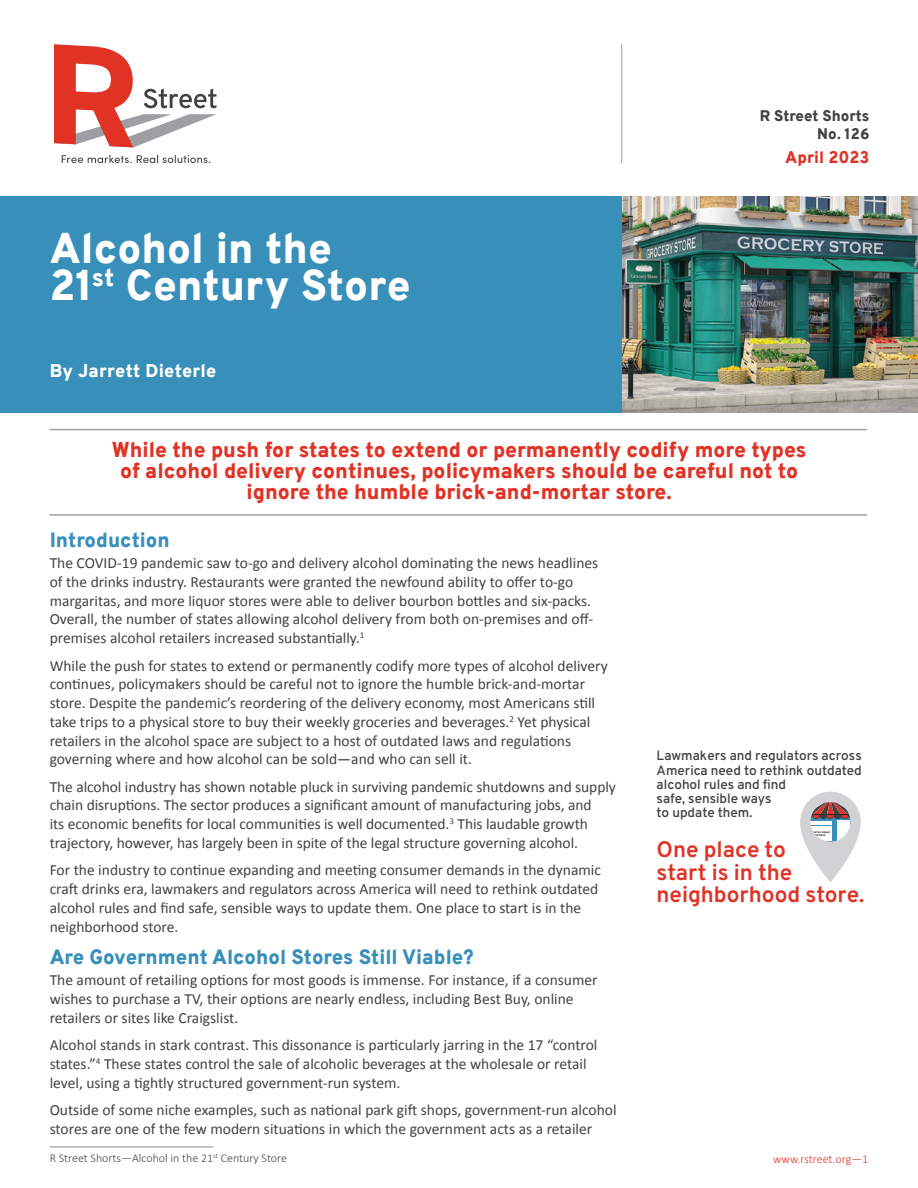
<style>
.page{position:relative;width:918px;height:1188px;background:#fff}
.page>*{position:absolute;margin:0;border:0;box-sizing:border-box;transform-origin:0 0}
.t1{font:900 42px/37.5px "Overpass";letter-spacing:.005em;color:#fff}
.t2{font:700 22.5px/22.5px "Overpass";color:#e03326}
.t3{font:900 21px/21px "Overpass";color:#e03326;text-align:center}
.t4{font:900 20.25px "Overpass";color:#388fba}
.t5{font:900 18px "Overpass";letter-spacing:.01em;color:#fff}
.t6{font:900 16.5px "Overpass";color:#e03326}
.t7{font:15.6px/18.8px "Calibri";color:#414243}
.t8{font:900 15px/18px "Overpass";color:#414243;text-align:right}
.t9{font:600 13.5px/14.2px "Overpass";color:#414243}
.t10{font:300 12px "Calibri";color:#414243}
.t11{font:300 12px "Calibri";color:#e03326}
.t12{font:900 2.85px/3.3px "Overpass";color:#231f20;text-align:center}
</style>
<div class="page">
<hr style="left:50px;top:1147px;width:163px;height:1px;background:#8e8e8d">
<div style="left:0;top:196px;width:622px;height:217px;background:#388fba"></div>
<img style="left:622px;top:196px;width:296px;height:217px">
<hr style="left:50px;top:429px;width:817px;height:1px;background:#9d9fa2">
<hr style="left:50px;top:514px;width:817px;height:2px;background:#9d9fa2">
<hr style="left:621px;top:44px;width:1px;height:119px;background:#9d9fa2">
<svg style="left:62px;top:155px;width:148px;height:8px"></svg>
<svg style="left:54px;top:44px;width:163px;height:103px"></svg>
<svg style="left:800px;top:792px;width:61px;height:90px"></svg>
<h1 class="t1" style="left:50px;top:233px;width:363px">Alcohol in the<br>21<sup>st</sup> Century Store</h1>
<p class="t5" style="left:50px;top:364px;width:168px">By Jarrett Dieterle</p>
<p class="t8" style="left:760px;top:108px;width:111px">R Street Shorts<br>No. 126</p>
<p class="t6" style="left:785px;top:151px;width:86px">April 2023</p>
<h3 class="t3" style="left:112px;top:441px;width:696px">While the push for states to extend or permanently codify more types of alcohol delivery continues, policymakers should be careful not to ignore the humble brick-and-mortar store.</h3>
<p class="t4" style="left:50px;top:533px;width:121px">Introduction</p>
<p class="t7" style="left:50px;top:553px;width:550px">The COVID-19 pandemic saw to-go and delivery alcohol domina琀椀ng the news headlines of the drinks industry. Restaurants were granted the newfound ability to o昀昀er to-go margaritas, and more liquor stores were able to deliver bourbon bo琀琀les and six-packs.<br>Overall, the number of states allowing alcohol delivery from both on-premises and o昀昀&shy;premises alcohol retailers increased substan琀椀ally.<sup>1</sup></p>
<p class="t7" style="left:50px;top:656px;width:560px">While the push for states to extend or permanently codify more types of alcohol delivery con琀椀nues, policymakers should be careful not to ignore the humble brick-and-mortar store. Despite the pandemic’s reordering of the delivery economy, most Americans s琀椀ll take trips to a physical store to buy their weekly groceries and beverages.<sup>2</sup> Yet physical retailers in the alcohol space are subject to a host of outdated laws and regula琀椀ons governing where and how alcohol can be sold—and who can sell it.</p>
<p class="t7" style="left:50px;top:778px;width:568px">The alcohol industry has shown notable pluck in surviving pandemic shutdowns and supply chain disrup琀椀ons. The sector produces a signi昀椀cant amount of manufacturing jobs, and<br>its economic bene昀椀ts for local communi琀椀es is well documented.<sup>3</sup> This laudable growth trajectory, however, has largely been in spite of the legal structure governing alcohol.</p>
<p class="t7" style="left:50px;top:860px;width:553px">For the industry to con琀椀nue expanding and mee琀椀ng consumer demands in the dynamic cra昀琀 drinks era, lawmakers and regulators across America will need to rethink outdated alcohol rules and 昀椀nd safe, sensible ways to update them. One place to start is in the neighborhood store.</p>
<p class="t4" style="left:50px;top:950px;width:426px">Are Government Alcohol Stores Still Viable?</p>
<p class="t7" style="left:50px;top:970px;width:549px">The amount of retailing op琀椀ons for most goods is immense. For instance, if a consumer wishes to purchase a TV, their op琀椀ons are nearly endless, including Best Buy, online retailers or sites like Craigslist.</p>
<p class="t7" style="left:50px;top:1035px;width:549px">Alcohol stands in stark contrast. This dissonance is par琀椀cularly jarring in the 17 “control states.”<sup>4</sup> These states control the sale of alcoholic beverages at the wholesale or retail level, using a 琀椀ghtly structured government-run system.</p>
<p class="t7" style="left:50px;top:1100px;width:569px">Outside of some niche examples, such as na琀椀onal park gi昀琀 shops, government-run alcohol stores are one of the few modern situa琀椀ons in which the government acts as a retailer</p>
<p class="t9" style="left:657px;top:750px;width:207px">Lawmakers and regulators across<br>America need to rethink outdated alcohol rules and find<br>safe, sensible ways<br>to update them.</p>
<h2 class="t2" style="left:657px;top:840px;width:209px">One place to<br>start is in the neighborhood store.</h2>
<p class="t12" style="left:808px;top:830px;width:24px">Groceries-Liquor<br>Sold Here</p>
<p class="t10" style="left:50px;top:1154px;width:239px">R Street Shorts—Alcohol in the 21<sup>st</sup> Century Store</p>
<p class="t11" style="left:773px;top:1155px;width:97px">www.rstreet.org—1</p>
</div>
